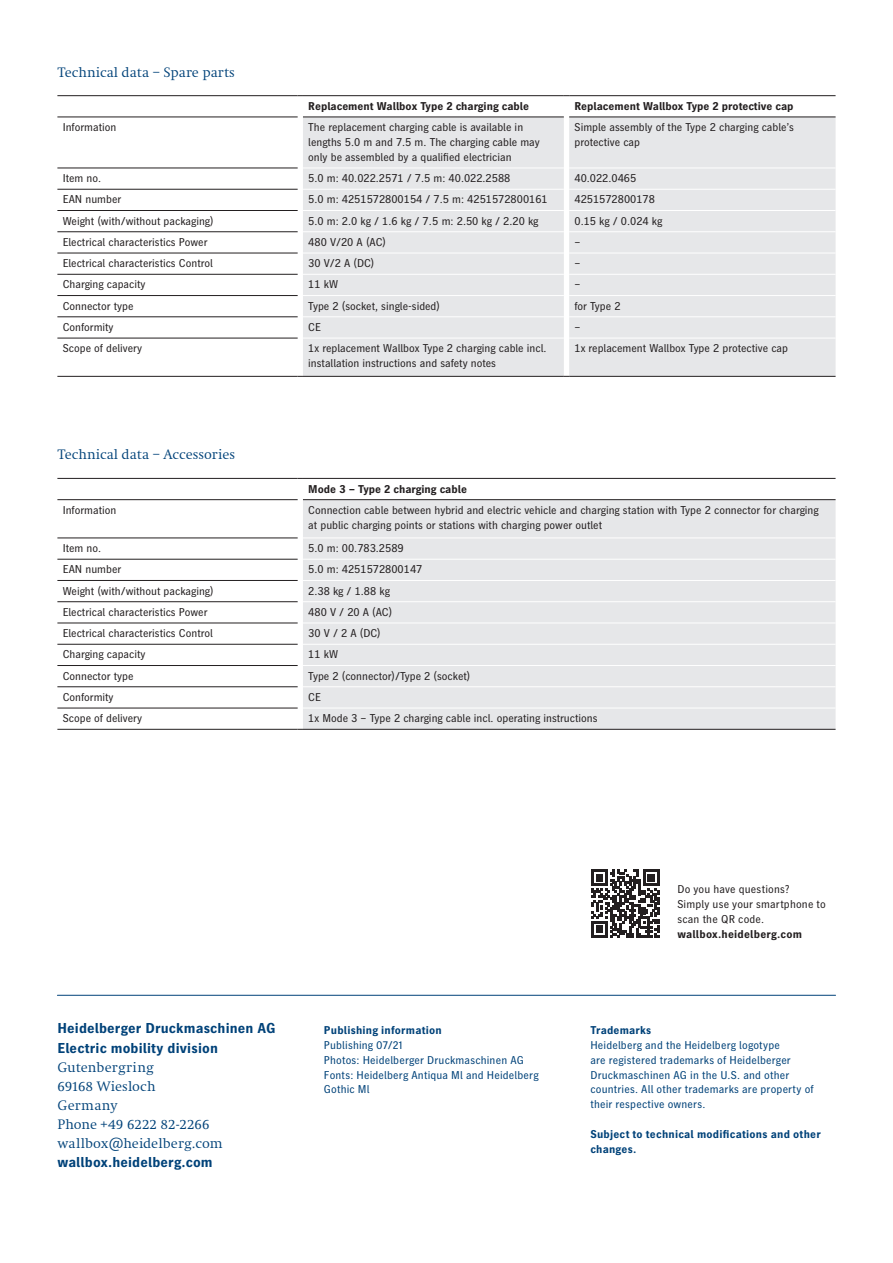
<style>
.page{position:relative;width:893px;height:1263px;background:#fff}
.page>*{position:absolute;margin:0;border:0;box-sizing:border-box;transform-origin:0 0}
.t1{font:14.25px/19.2px "Heidelberg Antiqua ML";color:#004279}
.t2{font:700 14.25px/19.2px "Heidelberg Gothic Ml";letter-spacing:.01em;color:#004279}
.t3{font:11.25px/14.9px "Heidelberg Gothic Ml";color:#231f20}
.t4{font:11.25px/14.9px "Heidelberg Gothic Ml";letter-spacing:.015em;color:#004279}
.t5{font:700 11.25px "Heidelberg Gothic Ml";color:#231f20}
.t6{font:700 11.25px/14.9px "Heidelberg Gothic Ml";letter-spacing:.02em;color:#004279}
.t7{font:700 11.25px "Heidelberg Gothic Ml";letter-spacing:.02em;color:#231f20}
</style>
<div class="page">
<hr style="left:57px;top:995px;width:779px;height:1px;background:#004279">
<svg style="left:303px;top:96px;width:533px;height:21px"></svg>
<div style="left:303px;top:118px;width:533px;height:258px;background:#e6e7e9"></div>
<hr style="left:57px;top:274px;width:241px;height:1px;background:#231f20">
<hr style="left:57px;top:210px;width:241px;height:1px;background:#231f20">
<hr style="left:57px;top:231px;width:241px;height:1px;background:#231f20">
<hr style="left:57px;top:253px;width:241px;height:1px;background:#231f20">
<hr style="left:57px;top:168px;width:241px;height:1px;background:#231f20">
<hr style="left:57px;top:189px;width:241px;height:1px;background:#231f20">
<hr style="left:303px;top:95px;width:261px;height:1px;background:#231f20">
<hr style="left:569px;top:95px;width:267px;height:1px;background:#231f20">
<hr style="left:57px;top:95px;width:241px;height:1px;background:#231f20">
<hr style="left:57px;top:117px;width:241px;height:1px;background:#231f20">
<hr style="left:303px;top:117px;width:261px;height:1px;background:#231f20">
<hr style="left:303px;top:168px;width:261px;height:1px;background:#fff">
<hr style="left:303px;top:189px;width:261px;height:1px;background:#fff">
<hr style="left:303px;top:210px;width:261px;height:1px;background:#fff">
<hr style="left:303px;top:231px;width:261px;height:1px;background:#fff">
<hr style="left:303px;top:253px;width:261px;height:1px;background:#fff">
<hr style="left:303px;top:274px;width:261px;height:1px;background:#fff">
<hr style="left:569px;top:117px;width:267px;height:1px;background:#231f20">
<hr style="left:569px;top:168px;width:267px;height:1px;background:#fff">
<hr style="left:569px;top:189px;width:267px;height:1px;background:#fff">
<hr style="left:569px;top:210px;width:267px;height:1px;background:#fff">
<hr style="left:569px;top:231px;width:267px;height:1px;background:#fff">
<hr style="left:569px;top:253px;width:267px;height:1px;background:#fff">
<hr style="left:569px;top:274px;width:267px;height:1px;background:#fff">
<hr style="left:57px;top:295px;width:241px;height:1px;background:#231f20">
<hr style="left:57px;top:317px;width:241px;height:1px;background:#231f20">
<hr style="left:57px;top:338px;width:241px;height:1px;background:#231f20">
<hr style="left:57px;top:376px;width:241px;height:1px;background:#231f20">
<hr style="left:303px;top:295px;width:261px;height:1px;background:#fff">
<hr style="left:569px;top:295px;width:267px;height:1px;background:#fff">
<hr style="left:303px;top:316px;width:261px;height:1px;background:#fff">
<hr style="left:569px;top:316px;width:267px;height:1px;background:#fff">
<hr style="left:303px;top:338px;width:261px;height:1px;background:#fff">
<hr style="left:569px;top:338px;width:267px;height:1px;background:#fff">
<hr style="left:303px;top:376px;width:261px;height:1px;background:#231f20">
<hr style="left:569px;top:376px;width:267px;height:1px;background:#231f20">
<div style="left:303px;top:500px;width:533px;height:229px;background:#e6e7e9"></div>
<hr style="left:57px;top:644px;width:241px;height:1px;background:#231f20">
<hr style="left:57px;top:580px;width:241px;height:1px;background:#231f20">
<hr style="left:57px;top:601px;width:241px;height:1px;background:#231f20">
<hr style="left:57px;top:623px;width:241px;height:1px;background:#231f20">
<hr style="left:57px;top:538px;width:241px;height:1px;background:#231f20">
<hr style="left:57px;top:559px;width:241px;height:1px;background:#231f20">
<hr style="left:303px;top:478px;width:533px;height:1px;background:#231f20">
<hr style="left:57px;top:478px;width:241px;height:1px;background:#231f20">
<hr style="left:57px;top:499px;width:241px;height:1px;background:#231f20">
<hr style="left:303px;top:499px;width:533px;height:1px;background:#231f20">
<hr style="left:303px;top:537px;width:533px;height:1px;background:#fff">
<hr style="left:303px;top:559px;width:533px;height:1px;background:#fff">
<hr style="left:303px;top:580px;width:533px;height:1px;background:#fff">
<hr style="left:303px;top:601px;width:533px;height:1px;background:#fff">
<hr style="left:303px;top:623px;width:533px;height:1px;background:#fff">
<hr style="left:303px;top:644px;width:533px;height:1px;background:#fff">
<hr style="left:57px;top:665px;width:241px;height:1px;background:#231f20">
<hr style="left:57px;top:686px;width:241px;height:1px;background:#231f20">
<hr style="left:57px;top:708px;width:241px;height:1px;background:#231f20">
<hr style="left:57px;top:729px;width:241px;height:1px;background:#231f20">
<hr style="left:303px;top:665px;width:533px;height:1px;background:#fff">
<hr style="left:303px;top:686px;width:533px;height:1px;background:#fff">
<hr style="left:303px;top:708px;width:533px;height:1px;background:#fff">
<hr style="left:303px;top:729px;width:533px;height:1px;background:#231f20">
<svg style="left:591px;top:869px;width:68px;height:69px"></svg>
<p class="t1" style="left:57px;top:62px;width:179px">Technical data – Spare parts</p>
<p class="t5" style="left:308px;top:100px;width:222px">Replacement Wallbox Type 2 charging cable</p>
<p class="t5" style="left:574px;top:100px;width:221px">Replacement Wallbox Type 2 protective cap</p>
<p class="t3" style="left:63px;top:120px;width:55px">Information</p>
<p class="t3" style="left:308px;top:120px;width:233px">The replacement charging cable is available in lengths 5.0 m and 7.5 m. The charging cable may only be assembled by a qualified electrician</p>
<p class="t3" style="left:574px;top:120px;width:221px">Simple assembly of the Type 2 charging cable’s protective cap</p>
<p class="t3" style="left:63px;top:171px;width:40px">Item no.</p>
<p class="t3" style="left:308px;top:171px;width:204px">5.0 m: 40.022.2571 / 7.5 m: 40.022.2588</p>
<p class="t3" style="left:574px;top:171px;width:63px">40.022.0465</p>
<p class="t3" style="left:63px;top:192px;width:60px">EAN number</p>
<p class="t3" style="left:308px;top:192px;width:241px">5.0 m: 4251572800154 / 7.5 m: 4251572800161</p>
<p class="t3" style="left:574px;top:192px;width:82px">4251572800178</p>
<p class="t3" style="left:63px;top:213px;width:152px">Weight (with/without packaging)</p>
<p class="t3" style="left:308px;top:213px;width:232px">5.0 m: 2.0 kg / 1.6 kg / 7.5 m: 2.50 kg / 2.20 kg</p>
<p class="t3" style="left:574px;top:213px;width:89px">0.15 kg / 0.024 kg</p>
<p class="t3" style="left:63px;top:235px;width:146px">Electrical characteristics Power</p>
<p class="t3" style="left:308px;top:235px;width:79px">480 V/20 A (AC)</p>
<p class="t3" style="left:574px;top:235px;width:7px">–</p>
<p class="t3" style="left:63px;top:256px;width:152px">Electrical characteristics Control</p>
<p class="t3" style="left:308px;top:256px;width:68px">30 V/2 A (DC)</p>
<p class="t3" style="left:574px;top:256px;width:7px">–</p>
<p class="t3" style="left:63px;top:277px;width:84px">Charging capacity</p>
<p class="t3" style="left:308px;top:277px;width:31px">11 kW</p>
<p class="t3" style="left:574px;top:277px;width:7px">–</p>
<p class="t3" style="left:63px;top:299px;width:72px">Connector type</p>
<p class="t3" style="left:308px;top:299px;width:133px">Type 2 (socket, single-sided)</p>
<p class="t3" style="left:574px;top:299px;width:48px">for Type 2</p>
<p class="t3" style="left:63px;top:320px;width:52px">Conformity</p>
<p class="t3" style="left:308px;top:320px;width:14px">CE</p>
<p class="t3" style="left:574px;top:320px;width:7px">–</p>
<p class="t3" style="left:63px;top:341px;width:81px">Scope of delivery</p>
<p class="t3" style="left:308px;top:341px;width:240px">1x replacement Wallbox Type 2 charging cable incl. installation instructions and safety notes</p>
<p class="t3" style="left:574px;top:341px;width:215px">1x replacement Wallbox Type 2 protective cap</p>
<p class="t1" style="left:57px;top:445px;width:179px">Technical data – Accessories</p>
<p class="t5" style="left:308px;top:482px;width:160px">Mode 3 – Type 2 charging cable</p>
<p class="t3" style="left:63px;top:503px;width:55px">Information</p>
<p class="t3" style="left:308px;top:503px;width:512px">Connection cable between hybrid and electric vehicle and charging station with Type 2 connector for charging at public charging points or stations with charging power outlet</p>
<p class="t3" style="left:63px;top:541px;width:40px">Item no.</p>
<p class="t3" style="left:308px;top:541px;width:97px">5.0 m: 00.783.2589</p>
<p class="t3" style="left:63px;top:562px;width:60px">EAN number</p>
<p class="t3" style="left:308px;top:562px;width:116px">5.0 m: 4251572800147</p>
<p class="t3" style="left:63px;top:583px;width:152px">Weight (with/without packaging)</p>
<p class="t3" style="left:308px;top:583px;width:83px">2.38 kg / 1.88 kg</p>
<p class="t3" style="left:63px;top:605px;width:146px">Electrical characteristics Power</p>
<p class="t3" style="left:308px;top:605px;width:85px">480 V / 20 A (AC)</p>
<p class="t3" style="left:63px;top:626px;width:152px">Electrical characteristics Control</p>
<p class="t3" style="left:308px;top:626px;width:74px">30 V / 2 A (DC)</p>
<p class="t3" style="left:63px;top:647px;width:84px">Charging capacity</p>
<p class="t3" style="left:308px;top:647px;width:31px">11 kW</p>
<p class="t3" style="left:63px;top:668px;width:72px">Connector type</p>
<p class="t3" style="left:308px;top:668px;width:163px">Type 2 (connector)/Type 2 (socket)</p>
<p class="t3" style="left:63px;top:690px;width:52px">Conformity</p>
<p class="t3" style="left:308px;top:690px;width:14px">CE</p>
<p class="t3" style="left:63px;top:711px;width:81px">Scope of delivery</p>
<p class="t3" style="left:308px;top:711px;width:291px">1x Mode 3 – Type 2 charging cable incl. operating instructions</p>
<p class="t2" style="left:57px;top:1019px;width:220px">Heidelberger Druckmaschinen AG<br>Electric mobility division</p>
<p class="t1" style="left:57px;top:1057px;width:167px">Gutenbergring<br>69168 Wiesloch<br>Germany<br>Phone +49 6222 82-2266 wallbox@heidelberg.com</p>
<p class="t2" style="left:57px;top:1153px;width:157px">wallbox.heidelberg.com</p>
<p class="t6" style="left:324px;top:1023px;width:119px">Publishing information</p>
<p class="t4" style="left:324px;top:1038px;width:216px">Publishing 07/21<br>Photos: Heidelberger Druckmaschinen AG<br>Fonts: Heidelberg Antiqua Ml and Heidelberg<br>Gothic Ml</p>
<p class="t3" style="left:677px;top:882px;width:150px">Do you have questions?<br>Simply use your smartphone to scan the QR code.</p>
<p class="t7" style="left:677px;top:927px;width:126px">wallbox.heidelberg.com</p>
<p class="t6" style="left:590px;top:1023px;width:63px">Trademarks</p>
<p class="t4" style="left:590px;top:1038px;width:225px">Heidelberg and the Heidelberg logotype<br>are registered trademarks of Heidelberger Druckmaschinen AG in the U.S. and other countries. All other trademarks are property of their respective owners.</p>
<p class="t6" style="left:590px;top:1127px;width:232px">Subject to technical modifications and other changes.</p>
</div>
